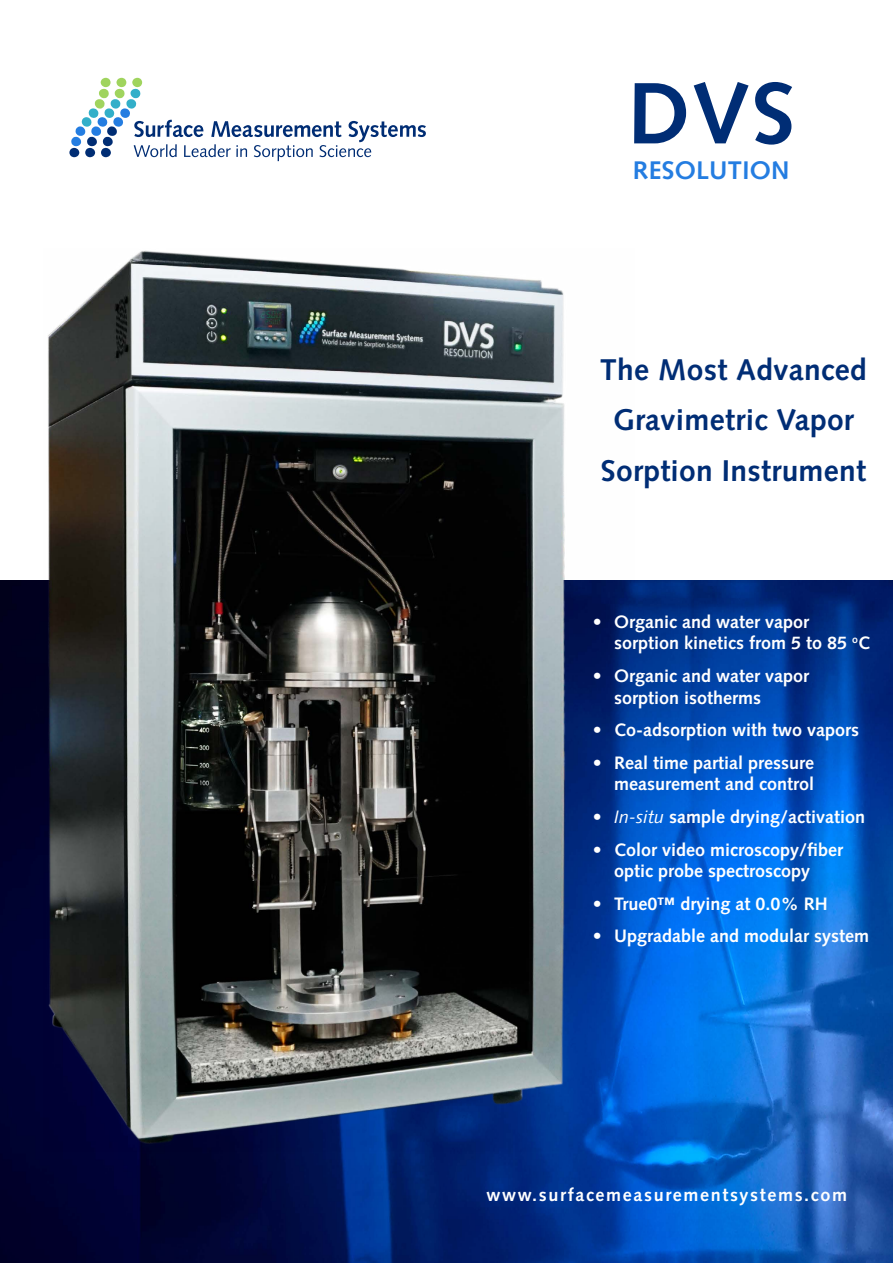
<style>
.page{position:relative;width:893px;height:1263px;background:#fff}
.page>*{position:absolute;margin:0;border:0;box-sizing:border-box;transform-origin:0 0}
.t1{font:700 87px "Syntax LT Std";color:#002d75}
.t2{font:700 30px/50.7px "Syntax LT Std";letter-spacing:.01em;color:#002d75;text-align:center}
.t3{font:700 25.5px "Syntax LT Std";letter-spacing:.01em;color:#247de1}
.t4{font:700 18px/21.6px "Syntax LT Std";color:#fff}
.t5{font:700 18px "Syntax LT Std";letter-spacing:.09em;color:#fff}
.s1{font-weight:400;font-style:italic}
</style>
<div class="page">
<img style="left:0;top:580px;width:893px;height:683px">
<img style="left:43px;top:250px;width:592px;height:901px">
<svg style="left:69px;top:78px;width:357px;height:83px"></svg>
<h1 class="t1" style="left:628px;top:64px;width:169px">DVS</h1>
<h3 class="t3" style="left:633px;top:156px;width:158px">RESOLUTION</h3>
<h2 class="t2" style="left:600px;top:344px;width:268px">The Most Advanced<br>Gravimetric Vapor<br>Sorption Instrument</h2>
<p class="t4" style="left:614px;top:611px;width:257px;text-indent:-21px">• Organic and water vapor sorption kinetics from 5 to 85 <sup>o</sup>C</p>
<p class="t4" style="left:614px;top:665px;width:197px;text-indent:-21px">• Organic and water vapor sorption isotherms</p>
<p class="t4" style="left:593px;top:719px;width:268px">• Co-adsorption with two vapors</p>
<p class="t4" style="left:593px;top:752px;width:223px;text-align:right">• Real time partial pressure measurement and control</p>
<p class="t4" style="left:593px;top:806px;width:274px">• <span class="s1">In-situ</span> sample drying/activation</p>
<p class="t4" style="left:614px;top:839px;width:231px;text-indent:-21px">• Color video microscopy/fiber optic probe spectroscopy</p>
<p class="t4" style="left:593px;top:893px;width:236px">• True0™ drying at 0.0% RH</p>
<p class="t4" style="left:593px;top:925px;width:278px">• Upgradable and modular system</p>
<p class="t5" style="left:486px;top:1185px;width:362px">www.surfacemeasurementsystems.com</p>
</div>
